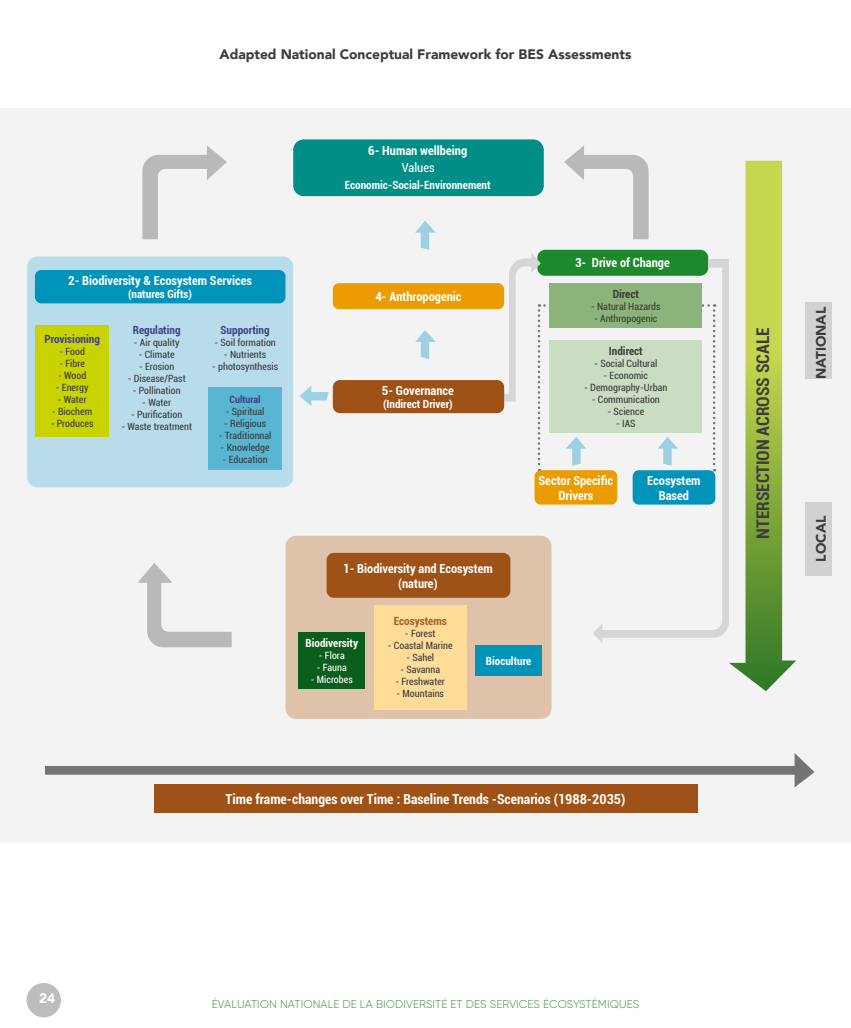
<style>
.page{position:relative;width:851px;height:1028px;background:#fff}
.page>*{position:absolute;margin:0;border:0;box-sizing:border-box;transform-origin:0 0}
.t1{font:700 condensed 17.5px "Roboto";color:#3c3c3b}
.t2{font:900 13.75px "Avenir";color:#3c3c3b}
.t3{font:700 condensed 13.75px "Roboto";color:#fff}
.t4{font:900 13.75px "Avenir";color:#fff}
.t5{font:700 condensed 12.5px/15px "Roboto";color:#fff;text-align:center}
.t6{font:condensed 12.5px "Roboto";color:#fff}
.t7{font:700 condensed 11.25px "Roboto";color:#fff}
.t8{font:300 11.25px "Gilroy";letter-spacing:.01em;color:#3f923c}
.t9{font:700 condensed 11.25px "Roboto";color:#3d428d}
.t10{font:700 condensed 11.25px "Roboto";color:#3c3c3b}
.t11{font:700 condensed 11.25px "Roboto";color:#a76027}
.t12{font:condensed 10px "Roboto";color:#3c3c3b}
.t13{font:condensed 10px "Roboto";color:#fff}
.t14{font:700 condensed 10px "Roboto";color:#3d428d}
</style>
<div class="page">
<div style="left:27px;top:983px;width:34px;height:34px;background:#bdbdbc;border-radius:50%"></div>
<div style="left:0;top:107px;width:850px;height:735px;background:#f3f3f3"></div>
<div style="left:285px;top:536px;width:266px;height:183px;background:#dec2a9;border-radius:11px"></div>
<div style="left:326px;top:553px;width:184px;height:45px;background:#9e5217;border-radius:7px"></div>
<div style="left:374px;top:605px;width:92px;height:104px;background:#ffdc98"></div>
<div style="left:475px;top:645px;width:66px;height:31px;background:#0094bb"></div>
<div style="left:299px;top:632px;width:66px;height:57px;background:#0c5e1d"></div>
<div style="left:154px;top:784px;width:543px;height:29px;background:#9e5217"></div>
<svg style="left:728px;top:161px;width:68px;height:530px"></svg>
<div style="left:27px;top:256px;width:266px;height:231px;background:#b9dceb;border-radius:11px"></div>
<div style="left:35px;top:270px;width:250px;height:33px;background:#0094bb;border-radius:6px"></div>
<div style="left:35px;top:325px;width:74px;height:112px;background:#c8d300"></div>
<div style="left:208px;top:387px;width:74px;height:83px;background:#59b6d3"></div>
<div style="left:537px;top:250px;width:171px;height:26px;background:#1d892d;border-radius:8px"></div>
<svg style="left:482px;top:253px;width:68px;height:218px"></svg>
<div style="left:534px;top:470px;width:83px;height:34px;background:#eb9c00;border-radius:6px"></div>
<div style="left:293px;top:139px;width:250px;height:57px;background:#008e86;border-radius:11px"></div>
<div style="left:549px;top:283px;width:153px;height:45px;background:#8ab479"></div>
<div style="left:549px;top:340px;width:153px;height:93px;background:#cadcc1"></div>
<div style="left:333px;top:283px;width:171px;height:26px;background:#eb9c00;border-radius:6px"></div>
<div style="left:333px;top:380px;width:171px;height:33px;background:#9e5217;border-radius:7px"></div>
<div style="left:805px;top:302px;width:26px;height:77px;background:#d1d1d1"></div>
<div style="left:805px;top:502px;width:26px;height:73px;background:#d1d1d1"></div>
<svg style="left:142px;top:145px;width:85px;height:94px"></svg>
<svg style="left:138px;top:563px;width:93px;height:84px"></svg>
<svg style="left:415px;top:330px;width:21px;height:29px"></svg>
<svg style="left:415px;top:221px;width:21px;height:29px"></svg>
<svg style="left:299px;top:385px;width:29px;height:21px"></svg>
<svg style="left:566px;top:437px;width:20px;height:29px"></svg>
<svg style="left:564px;top:145px;width:84px;height:94px"></svg>
<svg style="left:592px;top:259px;width:136px;height:384px"></svg>
<div style="left:45px;top:766px;width:760px;height:8px;background:#757474"></div>
<svg style="left:794px;top:753px;width:20px;height:34px"></svg>
<h2 class="t2" style="left:219px;top:42px;width:413px">Adapted National Conceptual Framework for BES Assessments</h2>
<p class="t5" style="left:68px;top:272px;width:185px">2- Biodiversity &amp; Ecosystem Services</p>
<p class="t7" style="left:128px;top:286px;width:65px">(natures Gifts)</p>
<p class="t9" style="left:44px;top:331px;width:57px">Provisioning</p>
<p class="t12" style="left:59px;top:345px;width:27px">- Food</p>
<p class="t12" style="left:59px;top:357px;width:27px">- Fibre</p>
<p class="t12" style="left:58px;top:369px;width:30px">- Wood</p>
<p class="t12" style="left:56px;top:381px;width:34px">- Energy</p>
<p class="t12" style="left:58px;top:393px;width:30px">- Water</p>
<p class="t12" style="left:52px;top:405px;width:42px">- Biochem</p>
<p class="t12" style="left:51px;top:417px;width:44px">- Produces</p>
<p class="t9" style="left:133px;top:322px;width:49px">Regulating</p>
<p class="t12" style="left:134px;top:335px;width:47px">- Air quality</p>
<p class="t12" style="left:139px;top:347px;width:37px">- Climate</p>
<p class="t12" style="left:139px;top:359px;width:37px">- Erosion</p>
<p class="t12" style="left:128px;top:371px;width:59px">- Disease/Past</p>
<p class="t12" style="left:133px;top:383px;width:49px">- Pollination</p>
<p class="t12" style="left:142px;top:395px;width:30px">- Water</p>
<p class="t12" style="left:131px;top:407px;width:53px">- Purification</p>
<p class="t12" style="left:121px;top:419px;width:72px">- Waste treatment</p>
<p class="t9" style="left:220px;top:322px;width:51px">Supporting</p>
<p class="t12" style="left:214px;top:335px;width:63px">- Soil formation</p>
<p class="t12" style="left:224px;top:347px;width:44px">- Nutrients</p>
<p class="t12" style="left:212px;top:359px;width:68px">- photosynthesis</p>
<p class="t14" style="left:229px;top:392px;width:33px">Cultural</p>
<p class="t12" style="left:226px;top:404px;width:40px">- Spiritual</p>
<p class="t12" style="left:224px;top:416px;width:44px">- Religious</p>
<p class="t12" style="left:219px;top:428px;width:54px">- Traditionnal</p>
<p class="t12" style="left:220px;top:440px;width:50px">- Knowledge</p>
<p class="t12" style="left:222px;top:452px;width:46px">- Education</p>
<p class="t5" style="left:368px;top:143px;width:100px">6- Human wellbeing</p>
<p class="t6" style="left:402px;top:159px;width:34px">Values</p>
<p class="t7" style="left:345px;top:178px;width:147px">Economic-Social-Environnement</p>
<p class="t5" style="left:375px;top:288px;width:88px">4- Anthropogenic</p>
<p class="t5" style="left:382px;top:382px;width:73px">5- Governance</p>
<p class="t7" style="left:383px;top:396px;width:71px">(Indirect Driver)</p>
<p class="t5" style="left:575px;top:255px;width:96px">3- Drive of Change</p>
<p class="t10" style="left:612px;top:286px;width:28px">Direct</p>
<p class="t12" style="left:591px;top:299px;width:71px">- Natural Hazards</p>
<p class="t12" style="left:594px;top:311px;width:65px">- Anthropogenic</p>
<p class="t10" style="left:608px;top:343px;width:35px">Indirect</p>
<p class="t12" style="left:594px;top:356px;width:64px">- Social Cultural</p>
<p class="t12" style="left:603px;top:368px;width:46px">- Economic</p>
<p class="t12" style="left:584px;top:380px;width:85px">- Demography-Urban</p>
<p class="t12" style="left:591px;top:392px;width:70px">- Communication</p>
<p class="t12" style="left:607px;top:404px;width:38px">- Science</p>
<p class="t12" style="left:616px;top:416px;width:21px">- IAS</p>
<p class="t5" style="left:538px;top:472px;width:76px">Sector Specific<br>Drivers</p>
<p class="t5" style="left:647px;top:472px;width:55px">Ecosystem<br>Based</p>
<p class="t5" style="left:343px;top:560px;width:151px">1- Biodiversity and Ecosystem (nature)</p>
<p class="t11" style="left:394px;top:613px;width:54px">Ecosystems</p>
<p class="t12" style="left:405px;top:627px;width:32px">- Forest</p>
<p class="t12" style="left:388px;top:639px;width:66px">- Coastal Marine</p>
<p class="t12" style="left:406px;top:651px;width:29px">- Sahel</p>
<p class="t12" style="left:400px;top:663px;width:41px">- Savanna</p>
<p class="t12" style="left:395px;top:675px;width:51px">- Freshwater</p>
<p class="t12" style="left:396px;top:687px;width:49px">- Mountains</p>
<p class="t7" style="left:305px;top:635px;width:54px">Biodiversity</p>
<p class="t13" style="left:319px;top:648px;width:27px">- Flora</p>
<p class="t13" style="left:317px;top:660px;width:31px">- Fauna</p>
<p class="t13" style="left:311px;top:672px;width:43px">- Microbes</p>
<p class="t7" style="left:485px;top:653px;width:47px">Bioculture</p>
<h2 class="t3" style="left:225px;top:789px;width:401px">Time frame-changes over Time : Baseline Trends -Scenarios (1988-2035)</h2>
<h1 class="t1" style="left:750px;top:538px;width:213px;rotate:-90deg">NTERSECTION ACROSS SCALE</h1>
<h2 class="t2" style="left:809px;top:379px;width:74px;rotate:-90deg">NATIONAL</h2>
<h2 class="t2" style="left:809px;top:561px;width:47px;rotate:-90deg">LOCAL</h2>
<h2 class="t4" style="left:39px;top:986px;width:18px">24</h2>
<p class="t8" style="left:212px;top:996px;width:429px">ÉVALUATION NATIONALE DE LA BIODIVERSITÉ ET DES SERVICES ÉCOSYSTÉMIQUES</p>
</div>
